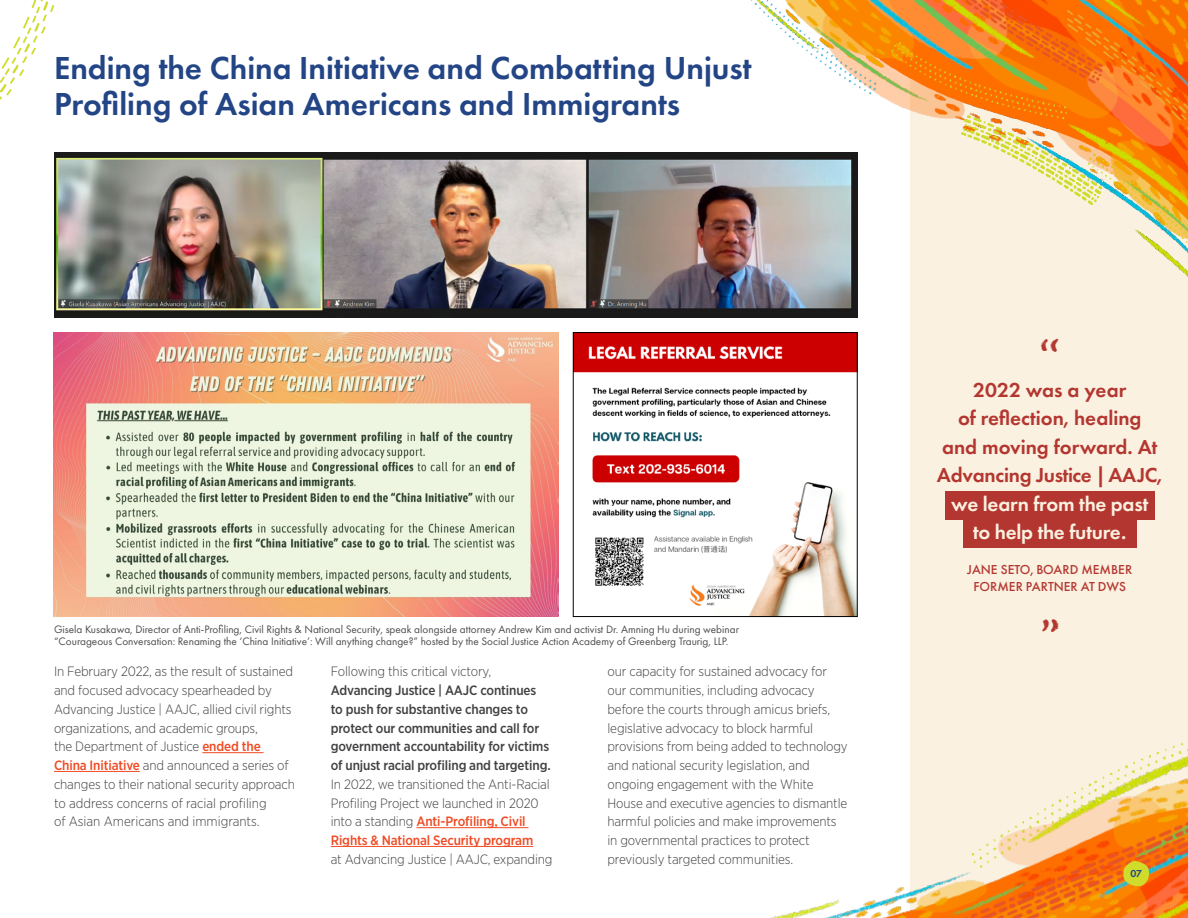
<style>
.page{position:relative;width:1188px;height:918px;background:#fff}
.page>*{position:absolute;margin:0;border:0;box-sizing:border-box;transform-origin:0 0}
.t1{font:800 45px "Canvas Script";color:#b33730}
.t2{font:600 33px/36px "Futura PT";color:#234586}
.t3{font:600 21px/28.5px "Futura PT";color:#b33730;text-align:center}
.t4{font:600 21px/28.5px "Futura PT";letter-spacing:-.01em;color:#fbf1e1;text-align:center}
.t5{font:300 13.5px/18.8px "Gotham Narrow";letter-spacing:-.01em;color:#414042}
.t6{font:500 13.5px/18.8px "Gotham Narrow";letter-spacing:-.01em;color:#414042}
.t7{font:500 13.5px/16.5px "Futura PT";color:#b33730;text-align:center}
.t8{font:11.25px/12.8px "Futura PT";color:#4d4d4f}
.t9{font:600 10.5px "Futura PT";color:#234586}
.s1{font-weight:500;color:#f04a23}
</style>
<div class="page">
<div style="left:910px;top:1px;width:278px;height:916px;background:#fbf1e1"></div>
<img style="left:531px;top:742px;width:657px;height:176px">
<hr style="left:202px;top:752px;width:62px;height:1px;background:#f04a23">
<hr style="left:54px;top:771px;width:86px;height:1px;background:#f04a23">
<hr style="left:416px;top:827px;width:113px;height:1px;background:#f04a23">
<hr style="left:331px;top:846px;width:202px;height:1px;background:#f04a23">
<svg style="left:1122px;top:860px;width:27px;height:27px"></svg>
<svg style="left:0;top:0;width:54px;height:100px"></svg>
<img style="left:54px;top:152px;width:803px;height:165px">
<img style="left:702px;top:0;width:486px;height:283px">
<img style="left:54px;top:333px;width:505px;height:284px">
<img style="left:575px;top:334px;width:280px;height:281px">
<div style="left:573px;top:332px;width:284px;height:285px;border:1px solid #000"></div>
<div style="left:945px;top:491px;width:210px;height:29px;background:#b33730"></div>
<div style="left:963px;top:520px;width:173px;height:28px;background:#b33730"></div>
<h2 class="t2" style="left:54px;top:50px;width:699px">Ending the China Initiative and Combatting Unjust<br>Profiling of Asian Americans and Immigrants</h2>
<p class="t8" style="left:54px;top:622px;width:687px">Gisela Kusakawa, Director of Anti-Profiling, Civil Rights &amp; National Security, speak alongside attorney Andrew Kim and activist Dr. Amning Hu during webinar “Courageous Conversation: Renaming the ‘China Initiative’: Will anything change?” hosted by the Social Justice Action Academy of Greenberg Traurig, LLP.</p>
<p class="t5" style="left:54px;top:662px;width:242px">In February 2022, as the result of sustained and focused advocacy spearheaded by Advancing Justice | AAJC, allied civil rights organizations, and academic groups,<br>the Department of Justice <span class="s1">ended the China Initiative</span> and announced a series of changes to their national security approach to address concerns of racial profiling<br>of Asian Americans and immigrants.</p>
<p class="t5" style="left:331px;top:662px;width:162px">Following this critical victory,</p>
<p class="t6" style="left:331px;top:681px;width:222px">Advancing Justice | AAJC continues to push for substantive changes to protect our communities and call for government accountability for victims of unjust racial profiling and targeting.</p>
<p class="t5" style="left:331px;top:774px;width:221px">In 2022, we transitioned the Anti-Racial Profiling Project we launched in 2020 into a standing <span class="s1">Anti-Profiling, Civil Rights &amp; National Security program</span></p>
<p class="t5" style="left:331px;top:849px;width:223px">at Advancing Justice | AAJC, expanding</p>
<p class="t5" style="left:608px;top:662px;width:242px">our capacity for sustained advocacy for our communities, including advocacy before the courts through amicus briefs, legislative advocacy to block harmful provisions from being added to technology and national security legislation, and ongoing engagement with the White House and executive agencies to dismantle harmful policies and make improvements in governmental practices to protect previously targeted communities.</p>
<h1 class="t1" style="left:1041px;top:328px;width:19px">“</h1>
<h3 class="t3" style="left:937px;top:375px;width:227px">2022 was a year<br>of reflection, healing<br>and moving forward. At<br>Advancing Justice | AAJC,</h3>
<h3 class="t4" style="left:951px;top:489px;width:199px">we learn from the past to help the future.</h3>
<p class="t7" style="left:967px;top:561px;width:166px">JANE SETO, BOARD MEMBER<br>FORMER PARTNER AT DWS</p>
<h1 class="t1" style="left:1040px;top:608px;width:20px">”</h1>
<p class="t9" style="left:1130px;top:867px;width:13px">07</p>
</div>
